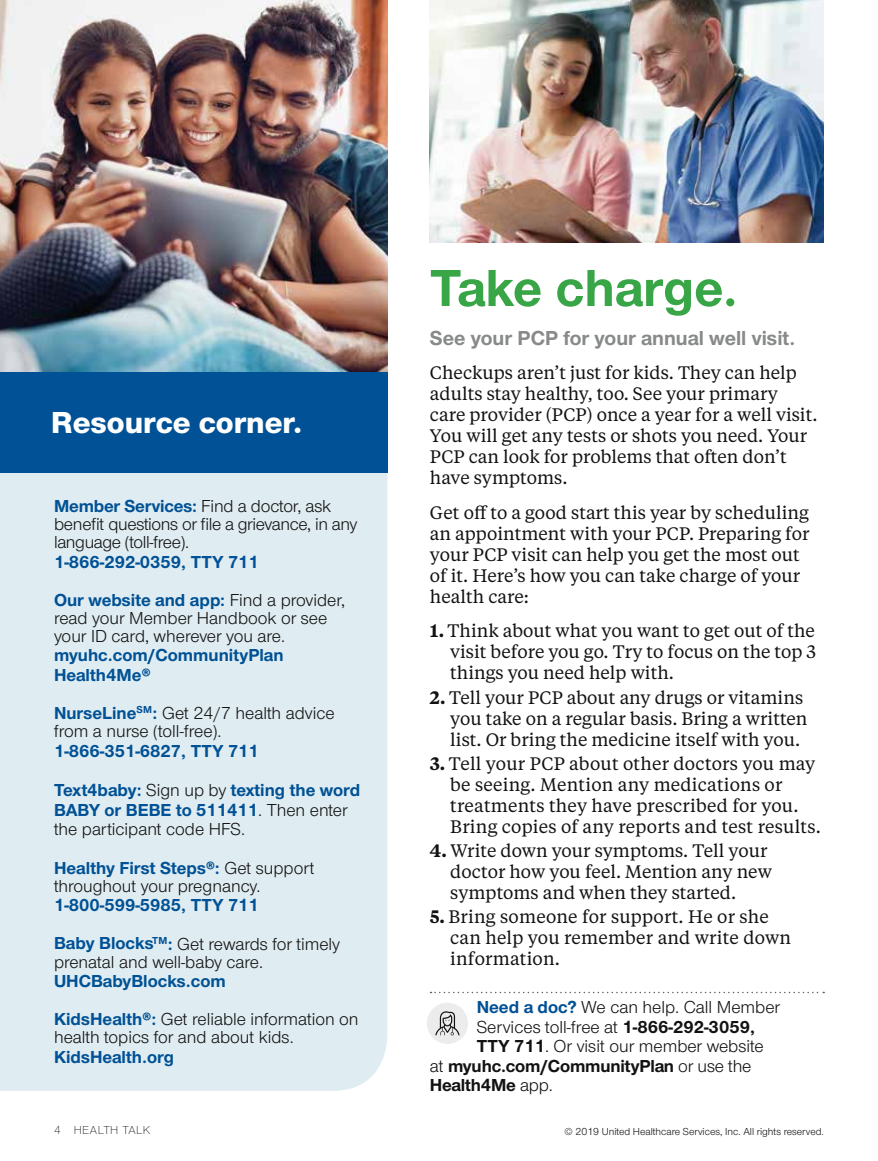
<style>
.page{position:relative;width:878px;height:1161px;background:#fff}
.page>*{position:absolute;margin:0;border:0;box-sizing:border-box;transform-origin:0 0}
.t1{font:700 54px "UHC Sans";color:#38a546}
.t2{font:800 31.5px "UHC Sans";color:#fff}
.t3{font:700 21px "UHC Sans";color:#888a8a}
.t4{font:18px/21px "UHC Serif Text";color:#121212}
.t5{font:700 18px/38.2px "UHC Sans";color:#005195}
.t6{font:18px/18px "UHC Sans";color:#121212}
.t7{font:18px/18px "UHC Sans";letter-spacing:-.02em;color:#121212}
.t8{font:700 18px "UHC Sans";letter-spacing:-.01em;color:#121212}
.t9{font:300 12px "UHC Sans";letter-spacing:.04em;color:#121212}
.t10{font:10.5px "UHC Sans";color:#121212}
.s1{font-weight:700;color:#005195}
.s2{font-weight:400;color:#121212}
.s3{font-weight:600}
.s4{font-weight:700}
.s5{font-weight:400}
</style>
<div class="page">
<div style="left:0;top:371px;width:387px;height:720px;background:#dfecf1"></div>
<img style="left:0;top:0;width:387px;height:371px">
<div style="left:0;top:372px;width:387px;height:100px;background:#005195"></div>
<svg style="left:430px;top:992px;width:394px;height:1px"></svg>
<div style="left:427px;top:1003px;width:41px;height:41px;background:#ebeceb;border-radius:50%"></div>
<svg style="left:435px;top:1011px;width:24px;height:24px"></svg>
<img style="left:430px;top:0;width:394px;height:243px">
<h2 class="t2" style="left:51px;top:400px;width:253px">Resource corner.</h2>
<p class="t7" style="left:54px;top:497px;width:305px"><span class="s1">Member Services:</span> Find a doctor, ask benefit questions or file a grievance, in any language (toll-free).</p>
<p class="t5" style="left:54px;top:542px;width:292px">1-866-292-0359, TTY 711<br>Our website and app: <span class="s2">Find a provider,</span></p>
<p class="t6" style="left:54px;top:608px;width:275px">read your Member Handbook or see your ID card, wherever you are.</p>
<p class="t5" style="left:54px;top:645px;width:231px;line-height:19.5px">myuhc.com/CommunityPlan<br>Health4Me®</p>
<p class="t6" style="left:54px;top:704px;width:282px"><span class="s1">NurseLine</span><sup>SM</sup><span class="s1">:</span> Get 24/7 health advice from a nurse (toll-free).</p>
<p class="t5" style="left:54px;top:731px;width:206px">1-866-351-6827, TTY 711</p>
<p class="t5" style="left:54px;top:780px;width:308px;line-height:19.5px">Text4baby: <span class="s2">Sign up by</span> texting the word<br>BABY or BEBE to 511411<span class="s2">. Then enter the participant code HFS.</span></p>
<p class="t6" style="left:54px;top:858px;width:262px"><span class="s1">Healthy First Steps®:</span> Get support throughout your pregnancy.</p>
<p class="t5" style="left:54px;top:886px;width:287px">1-800-599-5985, TTY 711<br>Baby Blocks<sup>TM</sup>: <span class="s2">Get rewards for timely</span></p>
<p class="t6" style="left:54px;top:952px;width:210px">prenatal and well-baby care.</p>
<p class="t5" style="left:54px;top:961px;width:306px">UHCBabyBlocks.com<br>KidsHealth®: <span class="s2">Get reliable information on</span></p>
<p class="t6" style="left:54px;top:1028px;width:241px">health topics for and about kids.</p>
<p class="t5" style="left:54px;top:1037px;width:122px">KidsHealth.org</p>
<h1 class="t1" style="left:430px;top:252px;width:309px">Take charge.</h1>
<p class="t3" style="left:430px;top:324px;width:367px">See your PCP for your annual well visit.</p>
<p class="t4" style="left:430px;top:362px;width:389px">Checkups aren’t just for kids. They can help adults stay healthy, too. See your primary care provider (PCP) once a year for a well visit.<br>You will get any tests or shots you need. Your PCP can look for problems that often don’t have symptoms.</p>
<p class="t4" style="left:430px;top:501px;width:381px">Get off to a good start this year by scheduling an appointment with your PCP. Preparing for your PCP visit can help you get the most out of it. Here’s how you can take charge of your health care:</p>
<p class="t4" style="left:450px;top:620px;width:367px;text-align:justify;text-indent:-20px"><span class="s3">1.</span> Think about what you want to get out of the visit before you go. Try to focus on the top 3 things you need help with.</p>
<p class="t4" style="left:450px;top:686px;width:359px;text-indent:-20px"><span class="s3">2.</span> Tell your PCP about any drugs or vitamins you take on a regular basis. Bring a written list. Or bring the medicine itself with you.</p>
<p class="t4" style="left:450px;top:752px;width:372px;text-indent:-20px"><span class="s3">3.</span> Tell your PCP about other doctors you may be seeing. Mention any medications or treatments they have prescribed for you.<br>Bring copies of any reports and test results.</p>
<p class="t4" style="left:450px;top:839px;width:323px;text-indent:-20px"><span class="s3">4.</span> Write down your symptoms. Tell your doctor how you feel. Mention any new symptoms and when they started.</p>
<p class="t4" style="left:450px;top:906px;width:342px;text-indent:-20px"><span class="s3">5.</span> Bring someone for support. He or she can help you remember and write down information.</p>
<p class="t6" style="left:476px;top:998px;width:305px"><span class="s1">Need a doc?</span> We can help. Call Member</p>
<p class="t6" style="left:476px;top:1017px;width:280px">Services toll-free at <span class="s4">1-866-292-3059,</span></p>
<p class="t6" style="left:476px;top:1037px;width:289px"><span class="s4">TTY 711</span>. Or visit our member website</p>
<p class="t8" style="left:430px;top:1054px;width:323px"><span class="s5">at</span> myuhc.com/CommunityPlan <span class="s5">or use the</span></p>
<p class="t8" style="left:430px;top:1073px;width:124px">Health4Me <span class="s5">app.</span></p>
<p class="t9" style="left:54px;top:1122px;width:98px">4 HEALTH TALK</p>
<p class="t10" style="left:564px;top:1125px;width:261px">© 2019 United Healthcare Services, Inc. All rights reserved.</p>
</div>
